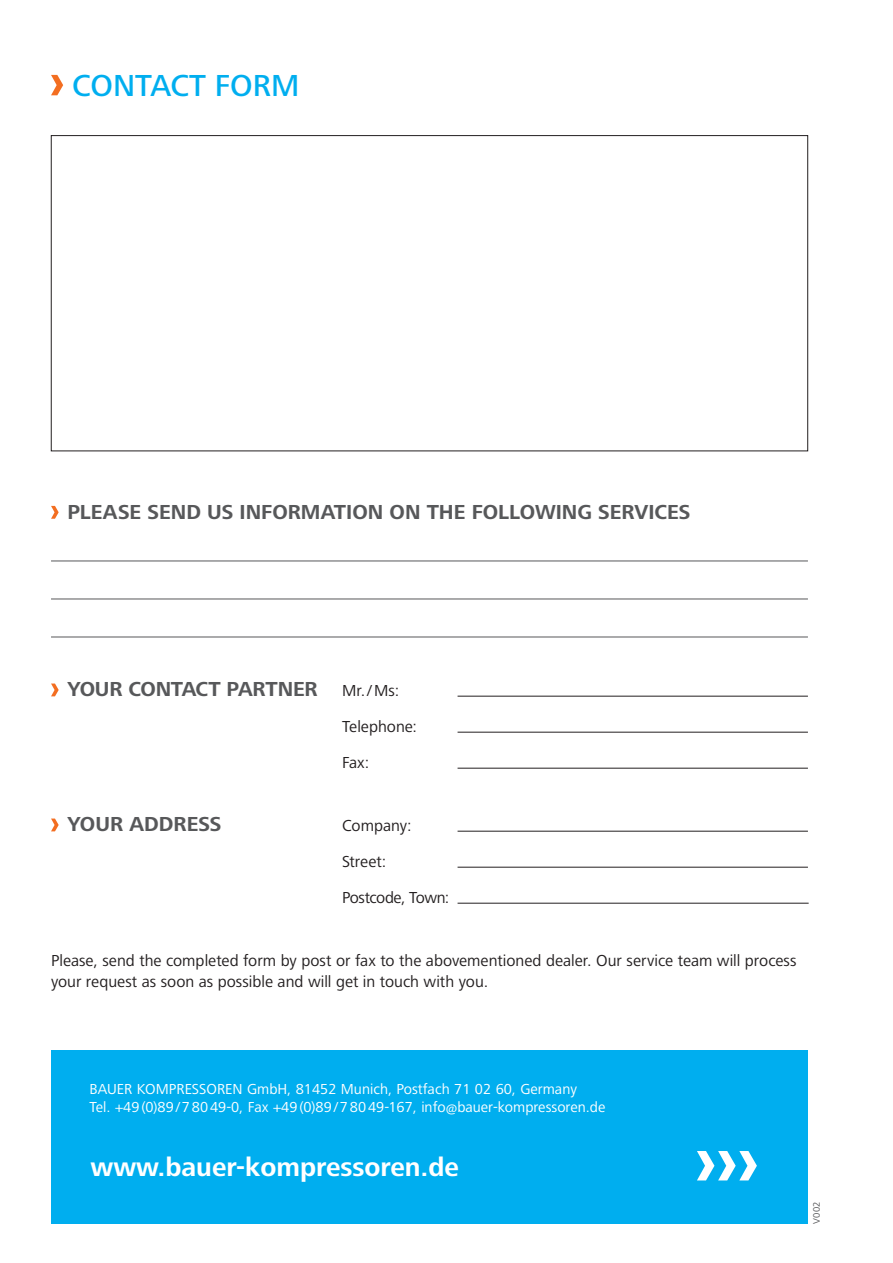
<style>
.page{position:relative;width:893px;height:1263px;background:#fff}
.page>*{position:absolute;margin:0;border:0;box-sizing:border-box;transform-origin:0 0}
.t1{font:500 31.5px "Frutiger Next LT";color:#00aeef}
.t2{font:700 27px "Frutiger Next LT";color:#fff}
.t3{font:700 21px "Frutiger Next LT";color:#57585a}
.t4{font:16.5px/36px "Frutiger Next LT";color:#231f20}
.t5{font:15px/18px "Frutiger Next LT";color:#fff}
.t6{font:9.75px "Frutiger Next LT";color:#57585a}
.s1{font-weight:400;font-size:16.5px;color:#231f20}
</style>
<div class="page">
<div style="left:51px;top:1050px;width:757px;height:174px;background:#00aeef"></div>
<svg style="left:51px;top:75px;width:12px;height:20px"></svg>
<hr style="left:51px;top:561px;width:757px;height:1px;background:#57585a">
<hr style="left:51px;top:599px;width:757px;height:1px;background:#57585a">
<hr style="left:51px;top:637px;width:757px;height:1px;background:#57585a">
<svg style="left:51px;top:506px;width:8px;height:13px"></svg>
<svg style="left:51px;top:683px;width:8px;height:13px"></svg>
<hr style="left:458px;top:696px;width:350px;height:1px;background:#231f20">
<hr style="left:458px;top:732px;width:350px;height:1px;background:#231f20">
<hr style="left:458px;top:768px;width:350px;height:1px;background:#231f20">
<svg style="left:51px;top:818px;width:8px;height:13px"></svg>
<hr style="left:458px;top:831px;width:350px;height:1px;background:#231f20">
<hr style="left:458px;top:867px;width:350px;height:1px;background:#231f20">
<hr style="left:458px;top:903px;width:351px;height:1px;background:#231f20">
<svg style="left:697px;top:1151px;width:60px;height:29px"></svg>
<h1 class="t1" style="left:72px;top:68px;width:229px">CONTACT FORM</h1>
<p class="t3" style="left:67px;top:500px;width:624px">PLEASE SEND US INFORMATION ON THE FOLLOWING SERVICES</p>
<p class="t3" style="left:67px;top:678px;width:333px">YOUR CONTACT PARTNER <span class="s1">Mr./Ms:</span></p>
<p class="t4" style="left:342px;top:709px;width:76px">Telephone:<br>Fax:</p>
<p class="t3" style="left:67px;top:813px;width:155px">YOUR ADDRESS</p>
<p class="t4" style="left:342px;top:808px;width:109px">Company:<br>Street:<br>Postcode, Town:</p>
<p class="t4" style="left:51px;top:950px;width:747px;line-height:21px">Please, send the completed form by post or fax to the abovementioned dealer. Our service team will process your request as soon as possible and will get in touch with you.</p>
<p class="t5" style="left:90px;top:1080px;width:517px">BAUER KOMPRESSOREN GmbH, 81452 Munich, Postfach 71 02 60, Germany<br>Tel. +49(0)89/78049-0, Fax +49(0)89/78049-167, info@bauer-kompressoren.de</p>
<h2 class="t2" style="left:90px;top:1152px;width:370px">www.bauer-kompressoren.de</h2>
<p class="t6" style="left:811px;top:1224px;width:24px;rotate:-90deg">V002</p>
</div>
